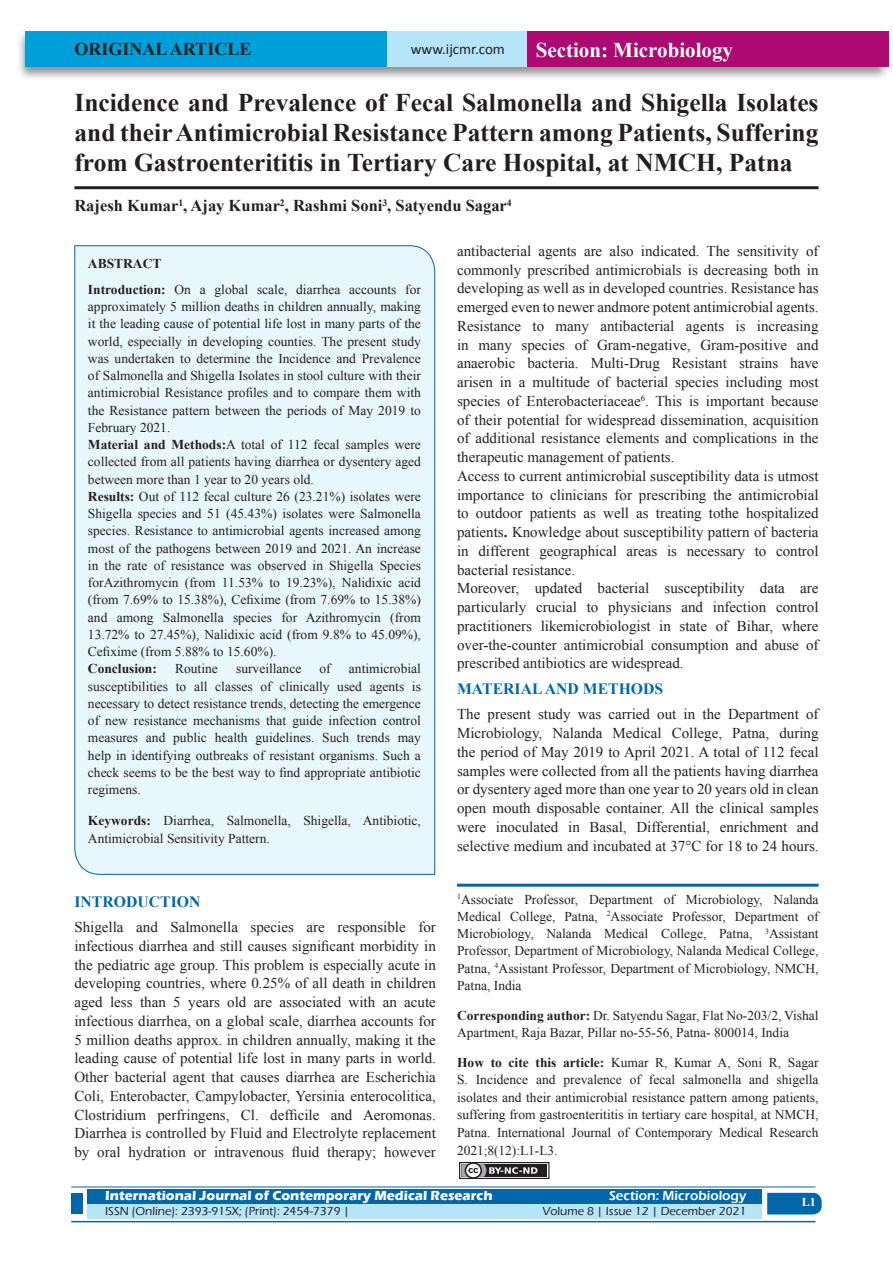
<style>
.page{position:relative;width:893px;height:1263px;background:#fff}
.page>*{position:absolute;margin:0;border:0;box-sizing:border-box;transform-origin:0 0}
.A_Title_New{font:700 25.5px/30px "Times New Roman";color:#231f20;text-align:justify}
.t1{font:700 21px "Times New Roman";color:#fff}
.AT_new{font:700 18px "Times New Roman";color:#231f20}
.AU-New{font:700 16.5px "Times New Roman";color:#231f20}
.t2{font:700 15.75px "Times New Roman";color:#0067aa}
.TX_New{font:15px/18.8px "Times New Roman";color:#231f20;text-align:justify}
.t3{font:15px "Calibri";color:#231f20}
.HTC_new{font:13.5px/17.2px "Times New Roman";color:#231f20}
.Affi_New{font:13.5px/17.2px "Times New Roman";color:#231f20;text-align:justify}
.Corresponding{font:13.5px/17.2px "Times New Roman";color:#231f20}
.t4{font:700 13.5px "Eras ITC";color:#fff}
.t5{font:600 13.5px "Eras ITC";color:#fff}
.t6{font:500 12px "Eras ITC";color:#231f20}
.t7{font:700 12px "Times New Roman";color:#fff}
.s1{font-weight:700}
</style>
<div class="page">
<div style="left:16px;top:29px;width:875px;height:52px;background:#231f20;opacity:.5"></div>
<div style="left:25px;top:31px;width:858px;height:35px;background:#b6e4f9"></div>
<div style="left:25px;top:31px;width:362px;height:35px;background:#009fda"></div>
<div style="left:527px;top:31px;width:361px;height:35px;background:#ac0972"></div>
<div style="left:459px;top:1162px;width:91px;height:17px;border:1px solid #231f20"></div>
<div style="left:461px;top:1164px;width:86px;height:13px;background:#231f20"></div>
<svg style="left:461px;top:1162px;width:76px;height:17px"></svg>
<div style="left:87px;top:1189px;width:674px;height:15px;background:#0067aa"></div>
<div style="left:87px;top:1204px;width:674px;height:15px;background:#b6e4f9"></div>
<svg style="left:767px;top:1193px;width:55px;height:21px"></svg>
<hr style="left:71px;top:1186px;width:744px;height:1px;background:#0067aa">
<hr style="left:71px;top:1221px;width:744px;height:1px;background:#0067aa">
<div style="left:71px;top:1193px;width:12px;height:21px;background:#0067aa"></div>
<hr style="left:74px;top:186px;width:745px;height:3px;background:#231f20">
<div style="left:74px;top:245px;width:361px;height:630px;background:#e8f6fd"></div>
<hr style="left:457px;top:884px;width:362px;height:3px;background:#0067aa">
<p class="AT_new" style="left:74px;top:36px;width:178px">ORIGINAL ARTICLE</p>
<p class="t3" style="left:411px;top:40px;width:96px">www.ijcmr.com</p>
<h2 class="t1" style="left:536px;top:35px;width:199px">Section: Microbiology</h2>
<p class="A_Title_New" style="left:74px;top:87px;width:746px">Incidence and Prevalence of Fecal Salmonella and Shigella Isolates and their Antimicrobial Resistance Pattern among Patients, Suffering from Gastroenterititis in Tertiary Care Hospital, at NMCH, Patna</p>
<p class="AU-New" style="left:74px;top:194px;width:439px">Rajesh Kumar<sup>1</sup>, Ajay Kumar<sup>2</sup>, Rashmi Soni<sup>3</sup>, Satyendu Sagar<sup>4</sup></p>
<p class="HTC_new" style="left:88px;top:250px;width:334px;line-height:25.8px"><span class="s1">ABSTRACT<br>Introduction:</span> On a global scale, diarrhea accounts for</p>
<p class="HTC_new" style="left:88px;top:298px;width:335px">approximately 5 million deaths in children annually, making it the leading cause of potential life lost in many parts of the world, especially in developing counties. The present study was undertaken to determine the Incidence and Prevalence of Salmonella and Shigella Isolates in stool culture with their antimicrobial Resistance profiles and to compare them with the Resistance pattern between the periods of May 2019 to February 2021.<br><span class="s1">Material and Methods:</span>A total of 112 fecal samples were collected from all patients having diarrhea or dysentery aged between more than 1 year to 20 years old.<br><span class="s1">Results:</span> Out of 112 fecal culture 26 (23.21%) isolates were Shigella species and 51 (45.43%) isolates were Salmonella species. Resistance to antimicrobial agents increased among most of the pathogens between 2019 and 2021. An increase in the rate of resistance was observed in Shigella Species forAzithromycin (from 11.53% to 19.23%), Nalidixic acid (from 7.69% to 15.38%), Cefixime (from 7.69% to 15.38%) and among Salmonella species for Azithromycin (from 13.72% to 27.45%), Nalidixic acid (from 9.8% to 45.09%), Cefixime (from 5.88% to 15.60%).<br><span class="s1">Conclusion:</span></p>
<p class="HTC_new" style="left:88px;top:660px;width:335px;text-align:justify;text-indent:261px">antimicrobial susceptibilities to all classes of clinically used agents is necessary to detect resistance trends, detecting the emergence of new resistance mechanisms that guide infection control measures and public health guidelines. Such trends may help in identifying outbreaks of resistant organisms. Such a check seems to be the best way to find appropriate antibiotic regimens.</p>
<p class="HTC_new" style="left:88px;top:811px;width:335px;line-height:18px"><span class="s1">Keywords:</span> Diarrhea, Salmonella, Shigella, Antibiotic,<br>Antimicrobial Sensitivity Pattern.</p>
<p class="HTC_new" style="left:175px;top:660px;width:44px">Routine</p>
<p class="HTC_new" style="left:236px;top:660px;width:67px">surveillance</p>
<p class="HTC_new" style="left:319px;top:660px;width:13px">of</p>
<h1 class="t2" style="left:74px;top:891px;width:127px">INTRODUCTION</h1>
<p class="TX_New" style="left:74px;top:917px;width:363px">Shigella and Salmonella species are responsible for infectious diarrhea and still causes significant morbidity in the pediatric age group. This problem is especially acute in developing countries, where 0.25% of all death in children aged less than 5 years old are associated with an acute infectious diarrhea, on a global scale, diarrhea accounts for 5 million deaths approx. in children annually, making it the leading cause of potential life lost in many parts in world.<br>Other bacterial agent that causes diarrhea are Escherichia Coli, Enterobacter, Campylobacter, Yersinia enterocolitica, Clostridium perfringens, Cl. defficile and Aeromonas.<br>Diarrhea is controlled by Fluid and Electrolyte replacement by oral hydration or intravenous fluid therapy; however</p>
<p class="TX_New" style="left:457px;top:241px;width:363px">antibacterial agents are also indicated. The sensitivity of commonly prescribed antimicrobials is decreasing both in developing as well as in developed countries. Resistance has emerged even to newer andmore potent antimicrobial agents.</p>
<p class="TX_New" style="left:457px;top:316px;width:363px">Resistance to many antibacterial agents is increasing in many species of Gram-negative, Gram-positive and anaerobic bacteria. Multi-Drug Resistant strains have arisen in a multitude of bacterial species including most species of Enterobacteriaceae<sup>6</sup>. This is important because of their potential for widespread dissemination, acquisition of additional resistance elements and complications in the therapeutic management of patients.</p>
<p class="TX_New" style="left:457px;top:466px;width:363px">Access to current antimicrobial susceptibility data is utmost importance to clinicians for prescribing the antimicrobial to outdoor patients as well as treating tothe hospitalized patients<span class="s1">.</span> Knowledge about susceptibility pattern of bacteria in different geographical areas is necessary to control bacterial resistance.</p>
<p class="TX_New" style="left:457px;top:579px;width:363px">Moreover, updated bacterial susceptibility data are particularly crucial to physicians and infection control practitioners likemicrobiologist in state of Bihar, where over-the-counter antimicrobial consumption and abuse of prescribed antibiotics are widespread.</p>
<h1 class="t2" style="left:457px;top:678px;width:208px">MATERIAL AND METHODS</h1>
<p class="TX_New" style="left:457px;top:705px;width:363px">The present study was carried out in the Department of Microbiology, Nalanda Medical College, Patna, during the period of May 2019 to April 2021. A total of 112 fecal samples were collected from all the patients having diarrhea or dysentery aged more than one year to 20 years old in clean open mouth disposable container. All the clinical samples were inoculated in Basal, Differential, enrichment and selective medium and incubated at 37°C for 18 to 24 hours.</p>
<p class="Affi_New" style="left:457px;top:890px;width:363px"><sup>1</sup>Associate Professor, Department of Microbiology, Nalanda Medical College, Patna, <sup>2</sup>Associate Professor, Department of Microbiology, Nalanda Medical College, Patna, <sup>3</sup>Assistant Professor, Department of Microbiology, Nalanda Medical College, Patna, <sup>4</sup>Assistant Professor, Department of Microbiology, NMCH, Patna, India</p>
<p class="Corresponding" style="left:457px;top:1006px;width:363px"><span class="s1">Corresponding author:</span> Dr. Satyendu Sagar, Flat No-203/2, Vishal<br>Apartment, Raja Bazar, Pillar no-55-56, Patna- 800014, India</p>
<p class="HTC_new" style="left:457px;top:1054px;width:363px;text-align:justify"><span class="s1">How to cite this article:</span> Kumar R, Kumar A, Soni R, Sagar S. Incidence and prevalence of fecal salmonella and shigella isolates and their antimicrobial resistance pattern among patients, suffering from gastroenterititis in tertiary care hospital, at NMCH, Patna. International Journal of Contemporary Medical Research 2021;8(12):L1-L3.</p>
<p class="t4" style="left:105px;top:1188px;width:389px">International Journal of Contemporary Medical Research</p>
<p class="t5" style="left:609px;top:1188px;width:139px">Section: Microbiology</p>
<p class="t6" style="left:105px;top:1204px;width:246px">ISSN (Online): 2393-915X; (Print): 2454-7379 |</p>
<p class="t6" style="left:542px;top:1204px;width:205px">Volume 8 | Issue 12 | December 2021</p>
<h4 class="t7" style="left:802px;top:1194px;width:16px">L1</h4>
</div>
